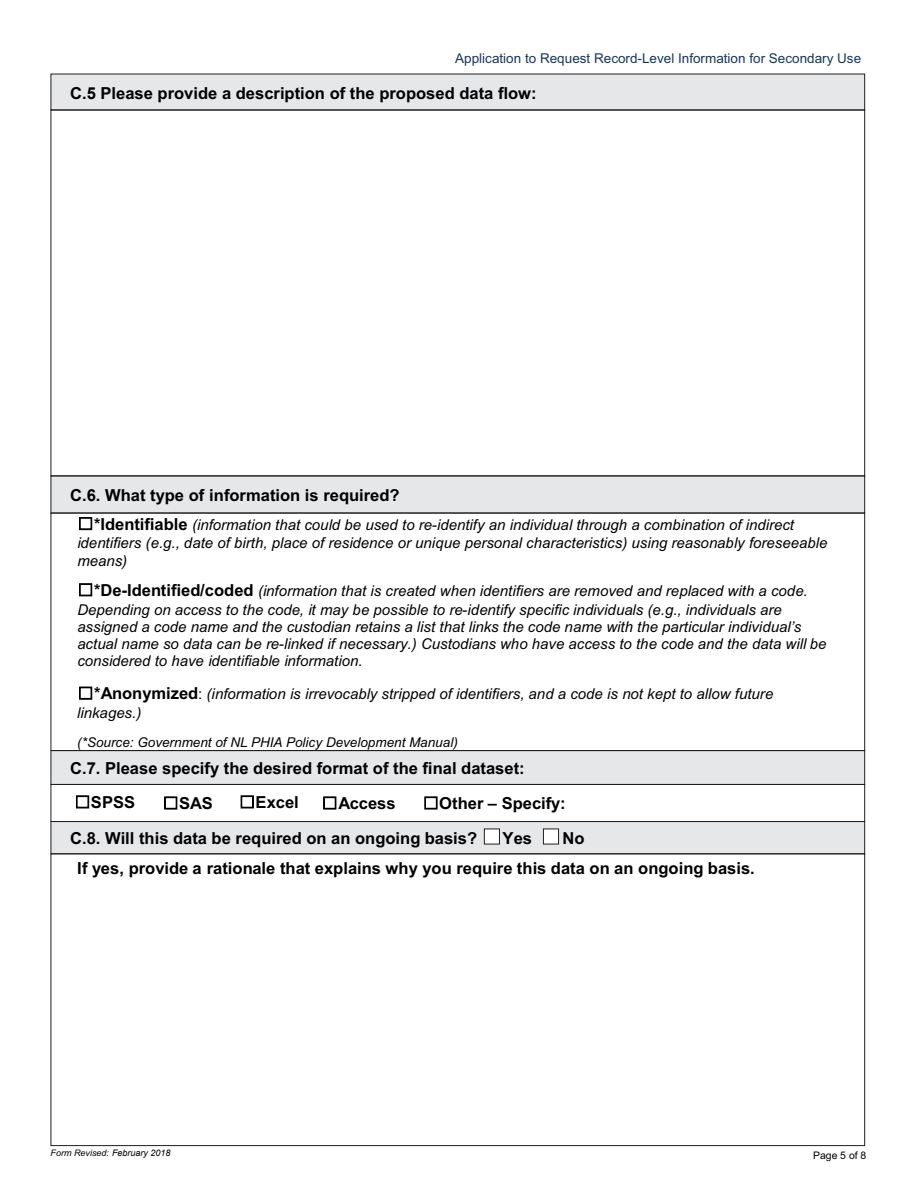
<style>
.page{position:relative;width:918px;height:1188px;background:#fff}
.page>*{position:absolute;margin:0;border:0;box-sizing:border-box;transform-origin:0 0}
.t1{font:700 16.5px/33.6px "Arial";color:#000}
.t2{font:italic 15px/17.2px "Arial";color:#000}
.t3{font:13.5px "Arial";color:#17365d}
.t4{font:italic 13.5px "Arial";color:#000}
.t5{font:10.5px "Arial";color:#000}
.t6{font:italic 9px "Arial";color:#000}
.s1{font-family:"MS Gothic";font-style:normal;font-size:16.5px}
.s2{font-weight:700;font-style:normal;font-size:16.5px}
.s3{font-style:normal}
.s4{font-family:"MS Gothic";font-weight:400}
.s5{font-style:inherit}
</style>
<div class="page">
<div style="left:51px;top:821px;width:814px;height:33px;background:#e6e7e8"></div>
<div style="left:51px;top:750px;width:814px;height:35px;background:#e6e7e8"></div>
<div style="left:51px;top:476px;width:814px;height:37px;background:#e6e7e8;border:1px solid #231f20"></div>
<div style="left:51px;top:74px;width:814px;height:36px;background:#e6e7e8;border:1px solid #231f20"></div>
<div style="left:51px;top:513px;width:814px;height:238px;border:1px solid #231f20"></div>
<div style="left:51px;top:784px;width:814px;height:38px;border:1px solid #231f20"></div>
<div style="left:484px;top:829px;width:16px;height:15px;background:#fff;border:1px solid #231f20"></div>
<div style="left:543px;top:829px;width:16px;height:15px;background:#fff;border:1px solid #231f20"></div>
<p class="t3" style="left:455px;top:53px;width:407px">Application to Request Record-Level Information for Secondary Use</p>
<p class="t1" style="left:70px;top:77px;width:468px">C.5 Please provide a description of the proposed data flow:</p>
<p class="t1" style="left:70px;top:480px;width:331px">C.6. What type of information is required?</p>
<p class="t2" style="left:77px;top:516px;width:752px;line-height:18.8px"><span class="s1">☐</span><span class="s2">*Identifiable</span> (information that could be used to re-identify an individual through a combination of indirect identifiers (e.g., date of birth, place of residence or unique personal characteristics) using reasonably foreseeable</p>
<p class="t2" style="left:77px;top:547px;width:732px;line-height:30.3px">means)<br><span class="s1">☐</span><span class="s2">*De-Identified/coded</span> (information that is created when identifiers are removed and replaced with a code.</p>
<p class="t2" style="left:77px;top:602px;width:751px">Depending on access to the code, it may be possible to re-identify specific individuals (e.g., individuals are assigned a code name and the custodian retains a list that links the code name with the particular individual’s actual name so data can be re-linked if necessary.) Custodians who have access to the code and the data will be considered to have identifiable information.</p>
<p class="t2" style="left:77px;top:686px;width:698px;line-height:18.8px"><span class="s1">☐</span><span class="s2">*Anonymized</span><span class="s3">:</span> (information is irrevocably stripped of identifiers, and a code is not kept to allow future linkages.)</p>
<p class="t4" style="left:77px;top:737px;width:382px">(*Source: Government of NL PHIA Policy Development Manual)</p>
<p class="t1" style="left:70px;top:753px;width:456px">C.7. Please specify the desired format of the final dataset: <span class="s4">☐</span>SPSS</p>
<p class="t1" style="left:162px;top:788px;width:52px"><span class="s4">☐</span>SAS</p>
<p class="t1" style="left:239px;top:787px;width:62px"><span class="s4">☐</span>Excel</p>
<p class="t1" style="left:322px;top:788px;width:76px"><span class="s4">☐</span>Access</p>
<p class="t1" style="left:70px;top:787px;width:497px;line-height:34.8px;text-indent:353px"><span class="s4">☐</span>Other – Specify:<br>C.8. Will this data be required on an ongoing basis?</p>
<p class="t1" style="left:77px;top:824px;width:679px;line-height:30.2px;text-indent:485px">No<br>If yes, provide a rationale that explains why you require this data on an ongoing basis.</p>
<p class="t1" style="left:503px;top:823px;width:31px">Yes</p>
<p class="t6" style="left:51px;top:1150px;width:122px">Form Revised: <span class="s5">February 2018</span></p>
<p class="t5" style="left:813px;top:1152px;width:55px">Page 5 of 8</p>
</div>
